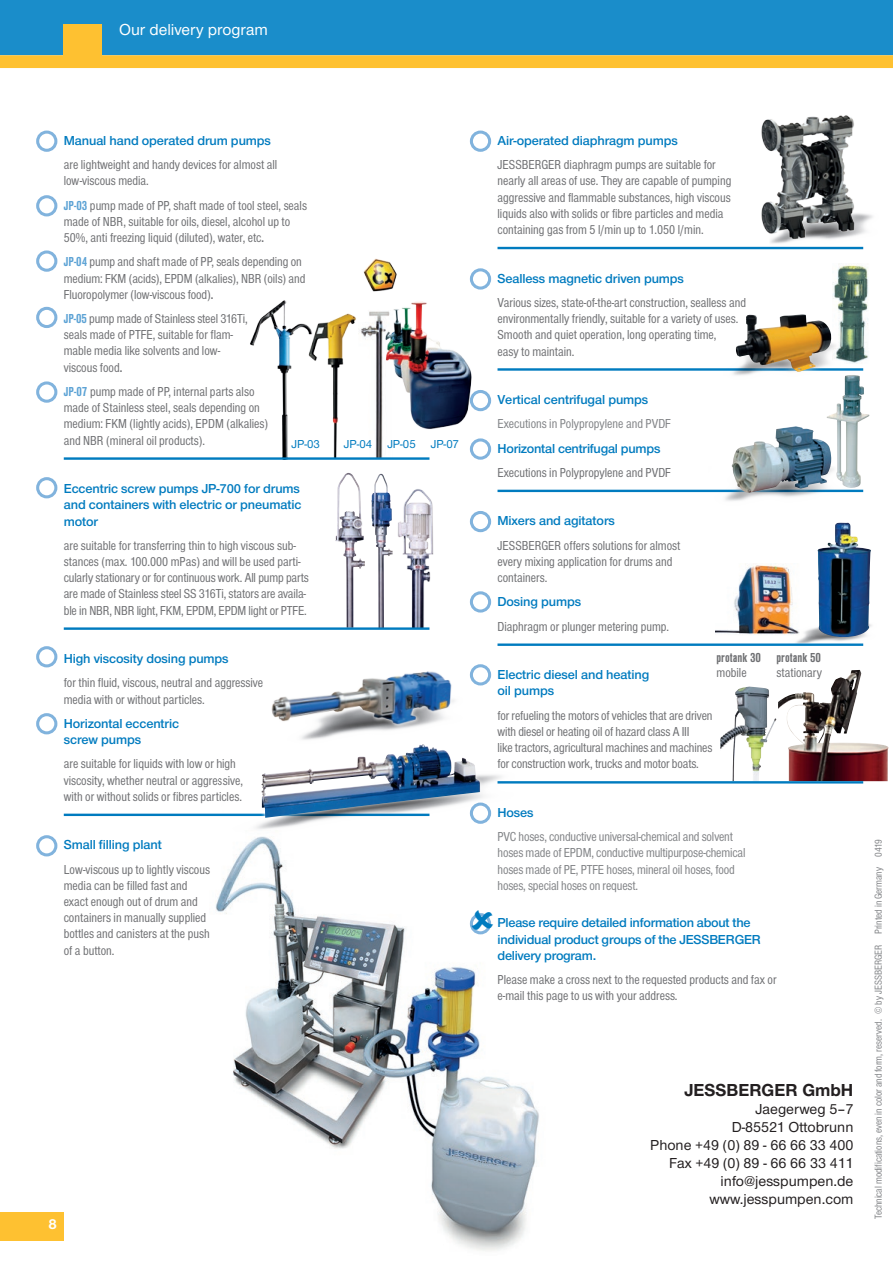
<style>
.page{position:relative;width:893px;height:1263px;background:#fff}
.page>*{position:absolute;margin:0;border:0;box-sizing:border-box;transform-origin:0 0}
.t1{font:700 18px "Nimbus Sans Novus T";color:#231f20}
.t2{font:500 16.5px "Nimbus Sans Novus T";color:#fff}
.t3{font:500 15px/18px "Nimbus Sans Novus T";color:#231f20;text-align:right}
.t4{font:700 15px "Nimbus Sans Novus T";color:#fff}
.t5{font:condensed 13.5px/16.2px "Nimbus Sans T";color:#6f7073}
.t6{font:600 13.5px/16.2px "Nimbus Sans Novus T";letter-spacing:-.01em;color:#007bbf}
.t7{font:condensed 13.5px/16.2px "Nimbus Sans T";letter-spacing:-.01em;color:#828487}
.t8{font:700 condensed 13.5px "Nimbus Sans T";color:#6f7073}
.t9{font:500 12px "Nimbus Sans Novus T";color:#007bbf}
.t10{font:condensed 10.5px "Nimbus Sans T";color:#828487}
.s1{font-weight:700;color:#5da3d5}
.s2{font-weight:700}
</style>
<div class="page">
<div style="left:0;top:0;width:893px;height:55px;background:#1a8dca"></div>
<svg style="left:0;top:55px;width:893px;height:13px;background:#fcc134"></svg>
<div style="left:64px;top:24px;width:38px;height:34px;background:#fec131"></div>
<img style="left:796px;top:627px;width:68px;height:19px">
<img style="left:817px;top:523px;width:55px;height:116px">
<img style="left:715px;top:565px;width:85px;height:71px">
<img style="left:752px;top:115px;width:111px;height:132px">
<img style="left:301px;top:731px;width:58px;height:9px">
<img style="left:271px;top:671px;width:183px;height:60px">
<img style="left:778px;top:670px;width:111px;height:111px">
<img style="left:398px;top:489px;width:36px;height:139px">
<img style="left:335px;top:475px;width:30px;height:152px">
<img style="left:371px;top:474px;width:22px;height:153px">
<img style="left:833px;top:264px;width:36px;height:99px">
<img style="left:720px;top:686px;width:39px;height:95px">
<img style="left:215px;top:846px;width:324px;height:405px">
<img style="left:363px;top:258px;width:34px;height:34px">
<svg style="left:371px;top:263px;width:16px;height:21px"></svg>
<img style="left:368px;top:311px;width:15px;height:146px">
<img style="left:323px;top:313px;width:45px;height:144px">
<img style="left:380px;top:301px;width:95px;height:134px">
<img style="left:250px;top:300px;width:66px;height:157px">
<div style="left:470px;top:913px;width:21px;height:21px;border:3px solid #81b3dd;border-radius:50%"></div>
<hr style="left:497px;top:247px;width:366px;height:2px;background:#007bbf">
<hr style="left:497px;top:368px;width:366px;height:3px;background:#007bbf">
<hr style="left:497px;top:490px;width:366px;height:2px;background:#007bbf">
<hr style="left:497px;top:643px;width:366px;height:3px;background:#007bbf">
<hr style="left:497px;top:781px;width:366px;height:2px;background:#007bbf">
<div style="left:36px;top:131px;width:21px;height:21px;border:3px solid #81b3dd;border-radius:50%"></div>
<div style="left:36px;top:381px;width:21px;height:22px;border:3px solid #81b3dd;border-radius:50%"></div>
<div style="left:36px;top:713px;width:21px;height:21px;border:3px solid #81b3dd;border-radius:50%"></div>
<div style="left:36px;top:646px;width:21px;height:21px;border:3px solid #81b3dd;border-radius:50%"></div>
<div style="left:36px;top:195px;width:21px;height:21px;border:3px solid #81b3dd;border-radius:50%"></div>
<div style="left:36px;top:250px;width:21px;height:22px;border:3px solid #81b3dd;border-radius:50%"></div>
<div style="left:36px;top:307px;width:21px;height:21px;border:3px solid #81b3dd;border-radius:50%"></div>
<div style="left:36px;top:835px;width:21px;height:21px;border:3px solid #81b3dd;border-radius:50%"></div>
<hr style="left:64px;top:457px;width:365px;height:3px;background:#007bbf">
<hr style="left:64px;top:627px;width:365px;height:3px;background:#007bbf">
<hr style="left:64px;top:814px;width:365px;height:2px;background:#007bbf">
<div style="left:36px;top:477px;width:21px;height:21px;border:3px solid #81b3dd;border-radius:50%"></div>
<div style="left:470px;top:131px;width:21px;height:21px;border:3px solid #81b3dd;border-radius:50%"></div>
<div style="left:470px;top:268px;width:21px;height:22px;border:3px solid #81b3dd;border-radius:50%"></div>
<div style="left:470px;top:390px;width:21px;height:21px;border:3px solid #81b3dd;border-radius:50%"></div>
<div style="left:470px;top:438px;width:21px;height:22px;border:3px solid #81b3dd;border-radius:50%"></div>
<div style="left:470px;top:511px;width:21px;height:21px;border:3px solid #81b3dd;border-radius:50%"></div>
<div style="left:470px;top:591px;width:21px;height:21px;border:3px solid #81b3dd;border-radius:50%"></div>
<div style="left:470px;top:664px;width:21px;height:21px;border:3px solid #81b3dd;border-radius:50%"></div>
<img style="left:827px;top:375px;width:43px;height:113px">
<img style="left:720px;top:338px;width:125px;height:51px">
<div style="left:725px;top:303px;width:118px;height:80px;background:#fff"></div>
<img style="left:735px;top:314px;width:97px;height:58px">
<img style="left:708px;top:466px;width:136px;height:27px">
<div style="left:723px;top:417px;width:118px;height:85px;background:#fff;opacity:.75"></div>
<img style="left:732px;top:426px;width:100px;height:68px">
<img style="left:220px;top:775px;width:299px;height:71px">
<div style="left:258px;top:741px;width:226px;height:80px;background:#fff"></div>
<img style="left:262px;top:744px;width:218px;height:74px">
<div style="left:0;top:1212px;width:64px;height:29px;background:#fec131"></div>
<svg style="left:472px;top:910px;width:21px;height:20px"></svg>
<p class="t2" style="left:119px;top:20px;width:150px">Our delivery program</p>
<p class="t6" style="left:64px;top:132px;width:209px">Manual hand operated drum pumps</p>
<p class="t5" style="left:64px;top:156px;width:215px">are lightweight and handy devices for almost all low-viscous media.</p>
<p class="t5" style="left:64px;top:197px;width:245px"><span class="s1">JP-03</span> pump made of PP, shaft made of tool steel, seals made of NBR, suitable for oils, diesel, alcohol up to<br>50%, anti freezing liquid (diluted), water, etc<span class="s2">.</span></p>
<p class="t5" style="left:64px;top:254px;width:243px"><span class="s1">JP-04</span> pump and shaft made of PP, seals depending on medium: FKM (acids), EPDM (alkalies), NBR (oils) and<br>Fluoropolymer (low-viscous food)<span class="s2">.</span></p>
<p class="t5" style="left:64px;top:310px;width:185px"><span class="s1">JP-05</span> pump made of Stainless steel 316Ti, seals made of PTFE, suitable for flam&shy;mable media like solvents and low&shy;viscous food<span class="s2">.</span></p>
<p class="t5" style="left:64px;top:383px;width:206px"><span class="s1">JP-07</span> pump made of PP, internal parts also made of Stainless steel, seals depending on medium: FKM (lightly acids), EPDM (alkalies) and NBR (mineral oil products).</p>
<p class="t6" style="left:64px;top:480px;width:239px;text-align:justify">Eccentric screw pumps JP-700 for drums and containers with electric or pneumatic motor</p>
<p class="t5" style="left:64px;top:537px;width:247px">are suitable for transferring thin to high viscous sub&shy;stances (max. 100.000 mPas) and will be used parti&shy;cularly stationary or for continuous work. All pump parts are made of Stainless steel SS 316Ti, stators are availa&shy;ble in NBR, NBR light, FKM, EPDM, EPDM light or PTFE.</p>
<p class="t6" style="left:64px;top:650px;width:166px">High viscosity dosing pumps</p>
<p class="t5" style="left:64px;top:675px;width:201px">for thin fluid, viscous, neutral and aggressive media with or without particles.</p>
<p class="t6" style="left:64px;top:715px;width:117px">Horizontal eccentric screw pumps</p>
<p class="t5" style="left:64px;top:756px;width:181px">are suitable for liquids with low or high viscosity, whether neutral or aggressive, with or without solids or fibres particles.</p>
<p class="t6" style="left:64px;top:836px;width:100px">Small filling plant</p>
<p class="t5" style="left:64px;top:861px;width:148px">Low-viscous up to lightly viscous media can be filled fast and exact enough out of drum and containers in manually supplied bottles and canisters at the push of a button.</p>
<p class="t9" style="left:291px;top:437px;width:30px">JP-03</p>
<p class="t9" style="left:344px;top:437px;width:30px">JP-04</p>
<p class="t9" style="left:387px;top:437px;width:30px">JP-05</p>
<p class="t9" style="left:431px;top:437px;width:30px">JP-07</p>
<p class="t4" style="left:49px;top:1215px;width:10px">8</p>
<p class="t6" style="left:497px;top:132px;width:182px">Air-operated diaphragm pumps</p>
<p class="t5" style="left:497px;top:156px;width:235px">JESSBERGER diaphragm pumps are suitable for nearly all areas of use. They are capable of pumping aggressive and flammable substances, high viscous liquids also with solids or fibre particles and media containing gas from 5 l/min up to 1.050 l/min.</p>
<p class="t6" style="left:497px;top:270px;width:188px">Sealless magnetic driven pumps</p>
<p class="t5" style="left:497px;top:294px;width:250px">Various sizes, state-of-the-art construction, sealless and environmentally friendly, suitable for a variety of uses.<br>Smooth and quiet operation, long operating time,<br>easy to maintain.</p>
<p class="t6" style="left:497px;top:391px;width:152px">Vertical centrifugal pumps</p>
<p class="t7" style="left:497px;top:415px;width:175px">Executions in Polypropylene and PVDF</p>
<p class="t6" style="left:497px;top:440px;width:164px">Horizontal centrifugal pumps</p>
<p class="t5" style="left:497px;top:464px;width:175px">Executions in Polypropylene and PVDF</p>
<p class="t6" style="left:497px;top:513px;width:119px">Mixers and agitators</p>
<p class="t5" style="left:497px;top:537px;width:184px">JESSBERGER offers solutions for almost every mixing application for drums and containers.</p>
<p class="t6" style="left:497px;top:594px;width:85px">Dosing pumps</p>
<p class="t5" style="left:497px;top:618px;width:173px">Diaphragm or plunger metering pump.</p>
<p class="t6" style="left:497px;top:666px;width:153px">Electric diesel and heating oil pumps</p>
<p class="t5" style="left:497px;top:707px;width:216px">for refueling the motors of vehicles that are driven with diesel or heating oil of hazard class A III<br>like tractors, agricultural machines and machines for construction work, trucks and motor boats.</p>
<p class="t6" style="left:497px;top:804px;width:38px">Hoses</p>
<p class="t7" style="left:497px;top:828px;width:249px">PVC hoses, conductive universal-chemical and solvent hoses made of EPDM, conductive multipurpose-chemical hoses made of PE, PTFE hoses, mineral oil hoses, food hoses, special hoses on request.</p>
<p class="t8" style="left:716px;top:649px;width:46px">protank 30</p>
<p class="t5" style="left:716px;top:664px;width:32px">mobile</p>
<p class="t8" style="left:776px;top:649px;width:46px">protank 50</p>
<p class="t5" style="left:776px;top:664px;width:47px">stationary</p>
<p class="t6" style="left:497px;top:915px;width:265px">Please require detailed information about the individual product groups of the JESSBERGER delivery program.</p>
<p class="t5" style="left:497px;top:971px;width:281px">Please make a cross next to the requested products and fax or e-mail this page to us with your address.</p>
<h1 class="t1" style="left:684px;top:1080px;width:171px">JESSBERGER GmbH</h1>
<p class="t3" style="left:650px;top:1100px;width:205px">Jaegerweg 5–7<br>D-85521 Ottobrunn<br>Phone +49 (0) 89 - 66 66 33 400<br>Fax +49 (0) 89 - 66 66 33 411 info@jesspumpen.de www.jesspumpen.com</p>
<p class="t10" style="left:872px;top:1219px;width:382px;rotate:-90deg">Technical modifications, even in color and form, reserved. © by JESSBERGER Printed in Germany 0419</p>
</div>
